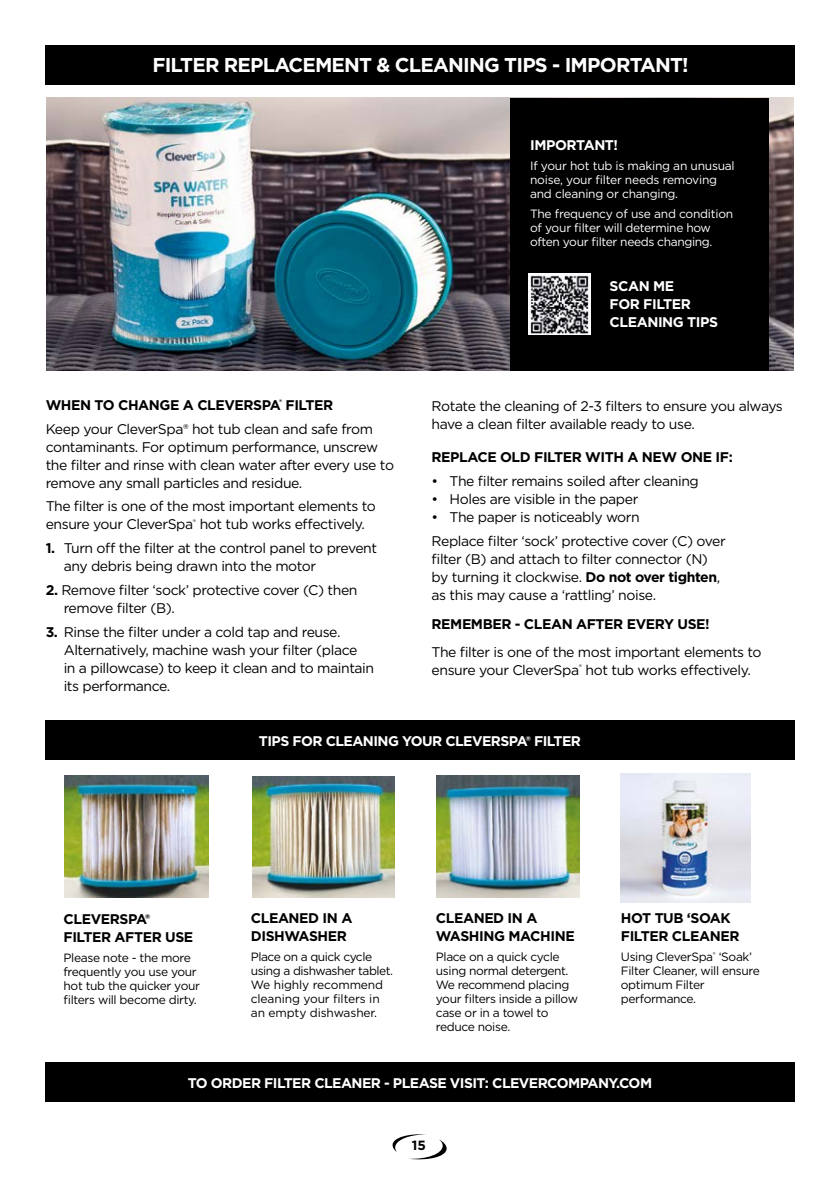
<style>
.page{position:relative;width:840px;height:1191px;background:#fff}
.page>*{position:absolute;margin:0;border:0;box-sizing:border-box;transform-origin:0 0}
.t1{font:700 20px "Gotham";letter-spacing:-.04em;color:#fff}
.t2{font:14px/18px "Gotham";letter-spacing:-.03em;color:#000}
.t3{font:700 14px/18px "Gotham";letter-spacing:-.03em;color:#000}
.t4{font:700 14px/18px "Gotham";letter-spacing:-.04em;color:#fff}
.t5{font:700 13.4px "Gotham";color:#000}
.t6{font:12px/14px "Gotham";letter-spacing:-.03em;color:#000}
.t7{font:12px/14px "Gotham";letter-spacing:-.02em;color:#fff}
.s1{font-weight:700}
</style>
<div class="page">
<img style="left:65px;top:775px;width:143px;height:122px">
<img style="left:252px;top:776px;width:142px;height:121px">
<img style="left:436px;top:775px;width:143px;height:122px">
<img style="left:46px;top:98px;width:747px;height:272px">
<div style="left:45px;top:45px;width:749px;height:40px;background:#000"></div>
<div style="left:45px;top:1062px;width:749px;height:40px;background:#000"></div>
<div style="left:45px;top:720px;width:749px;height:40px;background:#000"></div>
<svg style="left:392px;top:1134px;width:55px;height:26px"></svg>
<div style="left:509px;top:98px;width:259px;height:272px;background:#000"></div>
<img style="left:620px;top:773px;width:130px;height:129px">
<img style="left:528px;top:274px;width:62px;height:60px">
<h1 class="t1" style="left:152px;top:52px;width:537px">FILTER REPLACEMENT &amp; CLEANING TIPS - IMPORTANT!</h1>
<p class="t2" style="left:46px;top:393px;width:329px;line-height:23.6px"><span class="s1">WHEN TO CHANGE A CLEVERSPA</span><sup>®</sup> <span class="s1">FILTER<br></span>Keep your CleverSpa® hot tub clean and safe from</p>
<p class="t2" style="left:46px;top:437px;width:349px">contaminants. For optimum performance, unscrew the filter and rinse with clean water after every use to remove any small particles and residue.</p>
<p class="t2" style="left:46px;top:497px;width:331px">The filter is one of the most important elements to ensure your CleverSpa<sup>®</sup> hot tub works effectively.</p>
<p class="t2" style="left:64px;top:539px;width:315px;text-indent:-18px"><span class="s1">1.</span> Turn off the filter at the control panel to prevent any debris being drawn into the motor</p>
<p class="t2" style="left:64px;top:580px;width:295px;text-indent:-18px"><span class="s1">2.</span> Remove filter ‘sock’ protective cover (C) then remove filter (B).</p>
<p class="t2" style="left:64px;top:622px;width:312px;text-indent:-18px"><span class="s1">3.</span> Rinse the filter under a cold tap and reuse.<br>Alternatively, machine wash your filter (place<br>in a pillowcase) to keep it clean and to maintain its performance.</p>
<p class="t4" style="left:530px;top:136px;width:89px">IMPORTANT!</p>
<p class="t7" style="left:530px;top:158px;width:206px">If your hot tub is making an unusual noise, your filter needs removing and cleaning or changing.</p>
<p class="t7" style="left:530px;top:206px;width:205px">The frequency of use and condition of your filter will determine how often your filter needs changing.</p>
<p class="t4" style="left:609px;top:277px;width:110px">SCAN ME<br>FOR FILTER<br>CLEANING TIPS</p>
<p class="t2" style="left:431px;top:397px;width:352px">Rotate the cleaning of 2-3 filters to ensure you always have a clean filter available ready to use.</p>
<p class="t3" style="left:431px;top:448px;width:302px">REPLACE OLD FILTER WITH A NEW ONE IF:</p>
<p class="t2" style="left:431px;top:472px;width:268px">• The filter remains soiled after cleaning</p>
<p class="t2" style="left:431px;top:490px;width:208px">• Holes are visible in the paper</p>
<p class="t2" style="left:431px;top:505px;width:295px;line-height:23.6px">• The paper is noticeably worn<br>Replace filter ‘sock’ protective cover (C) over</p>
<p class="t2" style="left:431px;top:549px;width:290px">filter (B) and attach to filter connector (N) by turning it clockwise. <span class="s1">Do not over tighten</span>, as this may cause a ‘rattling’ noise.</p>
<p class="t3" style="left:431px;top:615px;width:279px">REMEMBER - CLEAN AFTER EVERY USE!</p>
<p class="t2" style="left:431px;top:642px;width:331px">The filter is one of the most important elements to ensure your CleverSpa<sup>®</sup> hot tub works effectively.</p>
<p class="t4" style="left:259px;top:732px;width:323px">TIPS FOR CLEANING YOUR CLEVERSPA® FILTER</p>
<p class="t3" style="left:63px;top:910px;width:131px">CLEVERSPA®<br>FILTER AFTER USE</p>
<p class="t6" style="left:63px;top:950px;width:138px">Please note - the more frequently you use your hot tub the quicker your filters will become dirty.</p>
<p class="t3" style="left:251px;top:909px;width:103px">CLEANED IN A<br>DISHWASHER</p>
<p class="t6" style="left:251px;top:949px;width:144px">Place on a quick cycle using a dishwasher tablet.<br>We highly recommend cleaning your filters in an empty dishwasher.</p>
<p class="t3" style="left:435px;top:909px;width:140px">CLEANED IN A<br>WASHING MACHINE</p>
<p class="t6" style="left:435px;top:949px;width:144px">Place on a quick cycle using normal detergent.<br>We recommend placing your filters inside a pillow case or in a towel to reduce noise.</p>
<p class="t3" style="left:620px;top:909px;width:120px">HOT TUB ‘SOAK<br>FILTER CLEANER</p>
<p class="t6" style="left:620px;top:949px;width:140px">Using CleverSpa<sup>®</sup> ‘Soak’<br>Filter Cleaner, will ensure optimum Filter performance.</p>
<p class="t4" style="left:188px;top:1074px;width:465px">TO ORDER FILTER CLEANER - PLEASE VISIT: CLEVERCOMPANY.COM</p>
<p class="t5" style="left:411px;top:1136px;width:16px">15</p>
</div>
